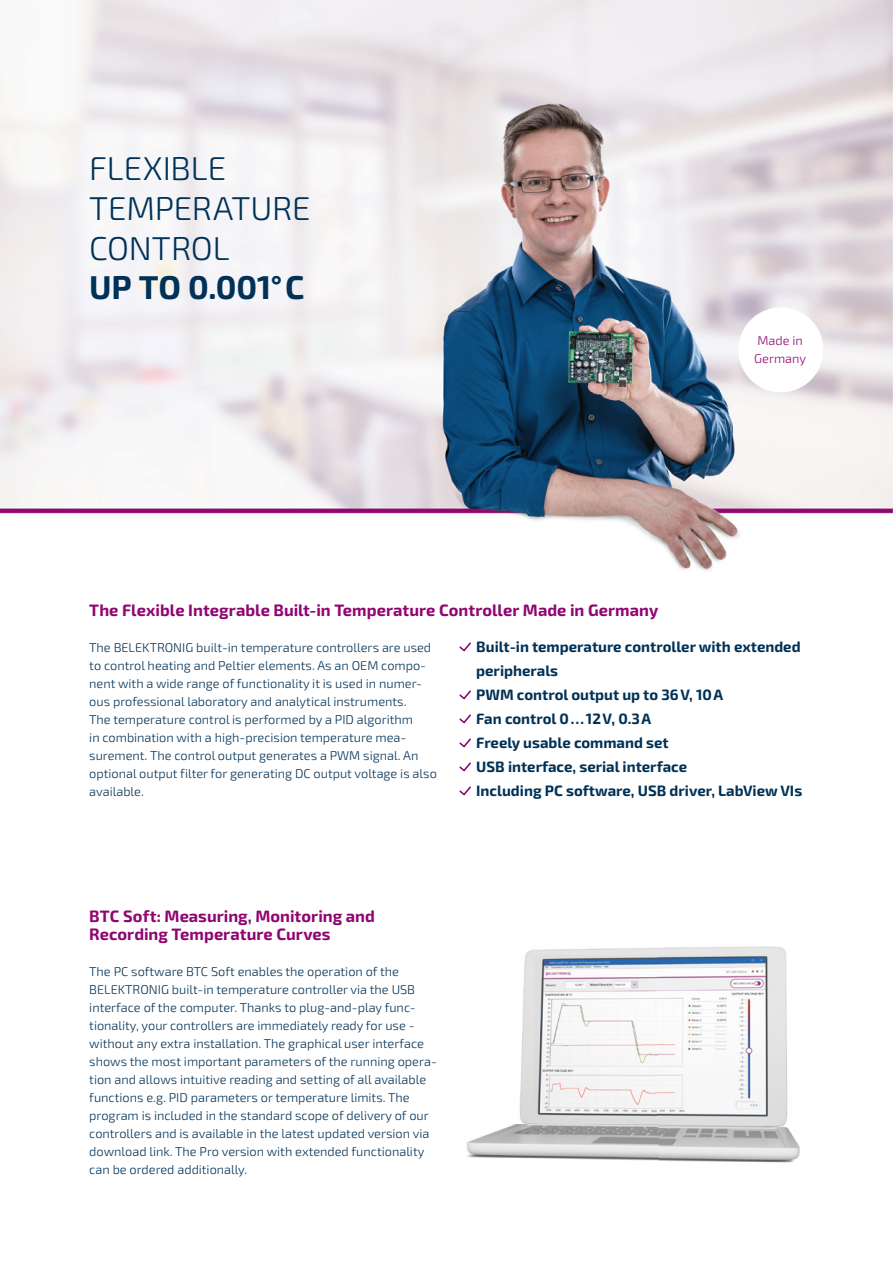
<style>
.page{position:relative;width:893px;height:1263px;background:#fff}
.page>*{position:absolute;margin:0;border:0;box-sizing:border-box;transform-origin:0 0}
.t1{font:300 33px/39.6px "Exo 2";letter-spacing:-.005em;color:#003156}
.t2{font:700 33px "Exo 2";letter-spacing:-.005em;color:#003156}
.t3{font:700 16.5px/18px "Exo 2";color:#900671}
.t4{font:700 15px/24px "Exo 2";color:#003156}
.t5{font:300 12.75px/18px "Exo 2";color:#003156}
.t6{font:300 12.75px/18px "Exo 2";color:#900671}
</style>
<div class="page">
<img style="left:0;top:0;width:893px;height:571px">
<svg style="left:459px;top:642px;width:12px;height:10px"></svg>
<svg style="left:459px;top:690px;width:12px;height:10px"></svg>
<svg style="left:459px;top:714px;width:12px;height:10px"></svg>
<svg style="left:459px;top:738px;width:12px;height:10px"></svg>
<svg style="left:459px;top:762px;width:12px;height:10px"></svg>
<svg style="left:459px;top:786px;width:12px;height:10px"></svg>
<img style="left:467px;top:946px;width:333px;height:217px">
<div style="left:738px;top:307px;width:85px;height:85px;background:#fff;border-radius:50%"></div>
<h1 class="t1" style="left:89px;top:150px;width:223px">FLEXIBLE<br>TEMPERATURE<br>CONTROL</h1>
<h1 class="t2" style="left:89px;top:268px;width:217px">UP TO 0.001° C</h1>
<p class="t6" style="left:754px;top:332px;width:53px">Made in<br>Germany</p>
<p class="t3" style="left:89px;top:601px;width:571px">The Flexible Integrable Built-in Temperature Controller Made in Germany</p>
<p class="t5" style="left:89px;top:638px;width:349px">The BELEKTRONIG built-in temperature controllers are used to control heating and Peltier elements. As an OEM compo&shy;nent with a wide range of functionality it is used in numer&shy;ous professional laboratory and analytical instruments.<br>The temperature control is performed by a PID algorithm<br>in combination with a high-precision temperature mea&shy;surement. The control output generates a PWM signal. An optional output filter for generating DC output voltage is also available.</p>
<p class="t4" style="left:476px;top:635px;width:327px">Built-in temperature controller with extended peripherals<br>PWM control output up to 36 V, 10 A<br>Fan control 0 … 12 V, 0.3 A<br>Freely usable command set<br>USB interface, serial interface<br>Including PC software, USB driver, LabView VIs</p>
<p class="t3" style="left:89px;top:907px;width:287px">BTC Soft: Measuring, Monitoring and<br>Recording Temperature Curves</p>
<p class="t5" style="left:89px;top:962px;width:349px">The PC software BTC Soft enables the operation of the BELEKTRONIG built-in temperature controller via the USB interface of the computer. Thanks to plug-and-play func&shy;tionality, your controllers are immediately ready for use - without any extra installation. The graphical user interface shows the most important parameters of the running opera&shy;tion and allows intuitive reading and setting of all available functions e.g. PID parameters or temperature limits. The program is included in the standard scope of delivery of our controllers and is available in the latest updated version via download link. The Pro version with extended functionality can be ordered additionally.</p>
</div>
